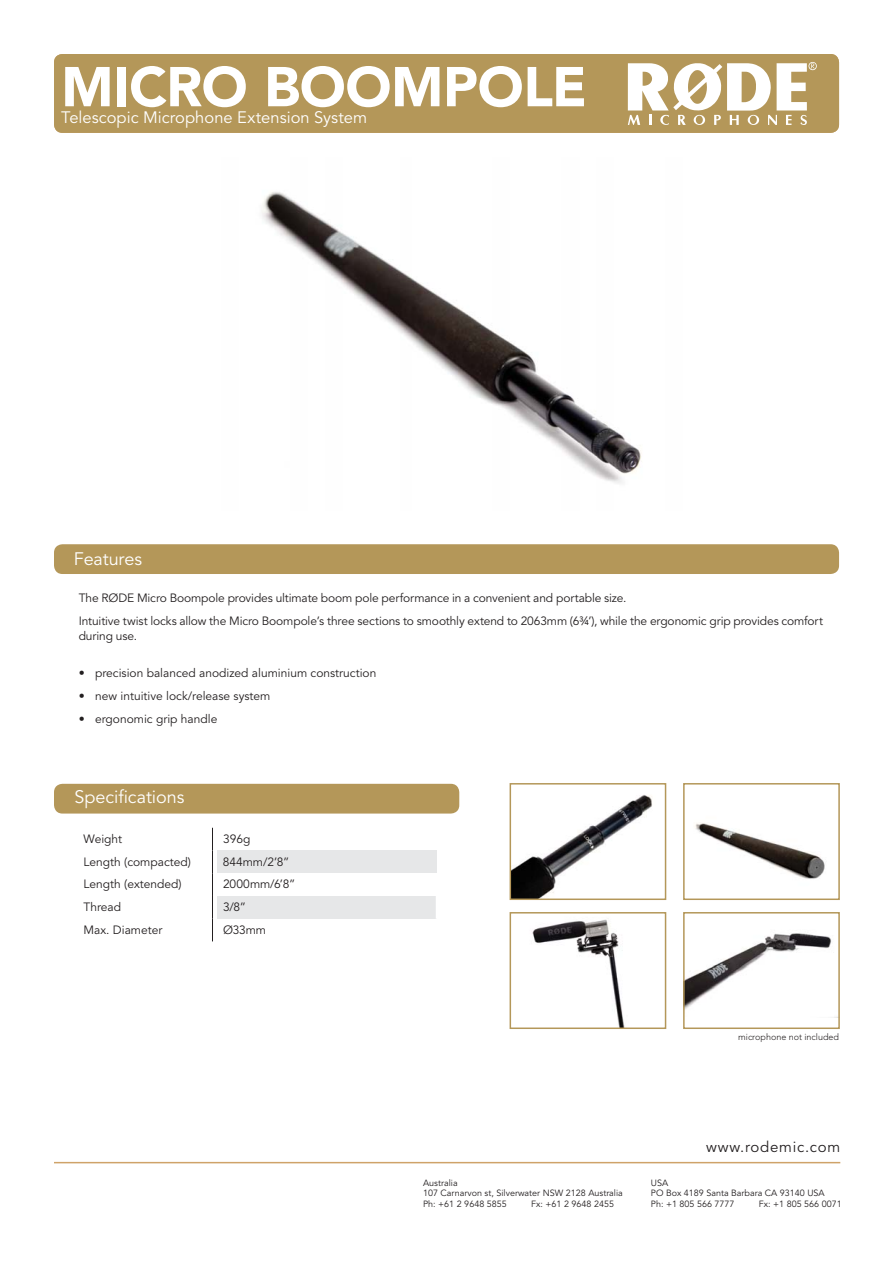
<style>
.page{position:relative;width:893px;height:1263px;background:#fff}
.page>*{position:absolute;margin:0;border:0;box-sizing:border-box;transform-origin:0 0}
.t1{font:900 61.5px "Avenir";color:#fff}
.t2{font:900 55.5px "Avenir";letter-spacing:-.01em;color:#fff}
.t3{font:18px "Avenir LT Std";letter-spacing:-.005em;color:#fff}
.t4{font:16.5px "Avenir LT Std";color:#fff}
.t5{font:15px "Avenir LT Std";letter-spacing:.05em;color:#231f20}
.t6{font:12px/23px "Avenir LT Std";letter-spacing:-.005em;color:#231f20}
.t7{font:9px/10.8px "Avenir LT Std";color:#231f20}
.t8{font:300 9px "Avenir LT Std";color:#231f20}
</style>
<div class="page">
<div style="left:54px;top:54px;width:785px;height:79px;background:#b49759;border-radius:9px"></div>
<svg style="left:212px;top:828px;width:225px;height:113px"></svg>
<div style="left:54px;top:544px;width:785px;height:30px;background:#b49759;border-radius:9px"></div>
<div style="left:54px;top:784px;width:405px;height:30px;background:#b49759;border-radius:9px"></div>
<svg style="left:628px;top:62px;width:189px;height:63px"></svg>
<hr style="left:54px;top:1162px;width:786px;height:1px;background:#cfa369">
<img style="left:262px;top:192px;width:379px;height:291px">
<img style="left:512px;top:795px;width:140px;height:102px">
<div style="left:509px;top:783px;width:157px;height:117px;border:2px solid #b49759"></div>
<img style="left:532px;top:919px;width:93px;height:107px">
<div style="left:509px;top:912px;width:157px;height:117px;border:2px solid #b49759"></div>
<img style="left:695px;top:823px;width:130px;height:56px">
<div style="left:683px;top:783px;width:157px;height:117px;border:2px solid #b49759"></div>
<img style="left:686px;top:933px;width:146px;height:76px">
<div style="left:683px;top:912px;width:157px;height:117px;border:2px solid #b49759"></div>
<h1 class="t1" style="left:61px;top:62px;width:95px">M3</h1>
<h3 class="t4" style="left:61px;top:111px;width:323px">Multi Powered 3/4” Condenser Microphone</h3>
<h2 class="t2" style="left:61px;top:64px;width:527px">MICRO BOOMPOLE</h2>
<h3 class="t4" style="left:61px;top:109px;width:308px">Telescopic Microphone Extension System</h3>
<h3 class="t3" style="left:74px;top:550px;width:70px">Features</h3>
<p class="t6" style="left:79px;top:588px;width:746px">The RØDE Micro Boompole provides ultimate boom pole performance in a convenient and portable size.<br>Intuitive twist locks allow the Micro Boompole’s three sections to smoothly extend to 2063mm (6¾’), while the ergonomic grip provides comfort</p>
<p class="t6" style="left:79px;top:625px;width:60px">during use.</p>
<p class="t6" style="left:79px;top:662px;width:299px">• precision balanced anodized aluminium construction</p>
<p class="t6" style="left:79px;top:685px;width:193px">• new intuitive lock/release system</p>
<p class="t6" style="left:79px;top:708px;width:140px">• ergonomic grip handle</p>
<h3 class="t3" style="left:74px;top:788px;width:111px">Specifications</h3>
<p class="t6" style="left:84px;top:828px;width:40px">Weight</p>
<p class="t6" style="left:223px;top:828px;width:29px">396g</p>
<p class="t6" style="left:84px;top:851px;width:109px">Length (compacted)</p>
<p class="t6" style="left:223px;top:851px;width:68px">844mm/2’8”</p>
<p class="t6" style="left:84px;top:873px;width:100px">Length (extended)</p>
<p class="t6" style="left:223px;top:873px;width:74px">2000mm/6’8”</p>
<p class="t6" style="left:84px;top:896px;width:39px">Thread</p>
<p class="t6" style="left:223px;top:896px;width:25px">3/8”</p>
<p class="t6" style="left:84px;top:919px;width:80px">Max. Diameter</p>
<p class="t6" style="left:223px;top:919px;width:45px">Ø33mm</p>
<p class="t8" style="left:738px;top:1032px;width:102px">microphone not included</p>
<p class="t7" style="left:423px;top:1178px;width:201px">Australia<br>107 Carnarvon st, Silverwater NSW 2128 Australia<br>Ph: +61 2 9648 5855</p>
<p class="t7" style="left:531px;top:1199px;width:84px">Fx: +61 2 9648 2455</p>
<p class="t5" style="left:706px;top:1139px;width:136px">www.rodemic.com</p>
<p class="t7" style="left:651px;top:1178px;width:175px">USA<br>PO Box 4189 Santa Barbara CA 93140 USA<br>Ph: +1 805 566 7777</p>
<p class="t7" style="left:759px;top:1199px;width:84px">Fx: +1 805 566 0071</p>
</div>
